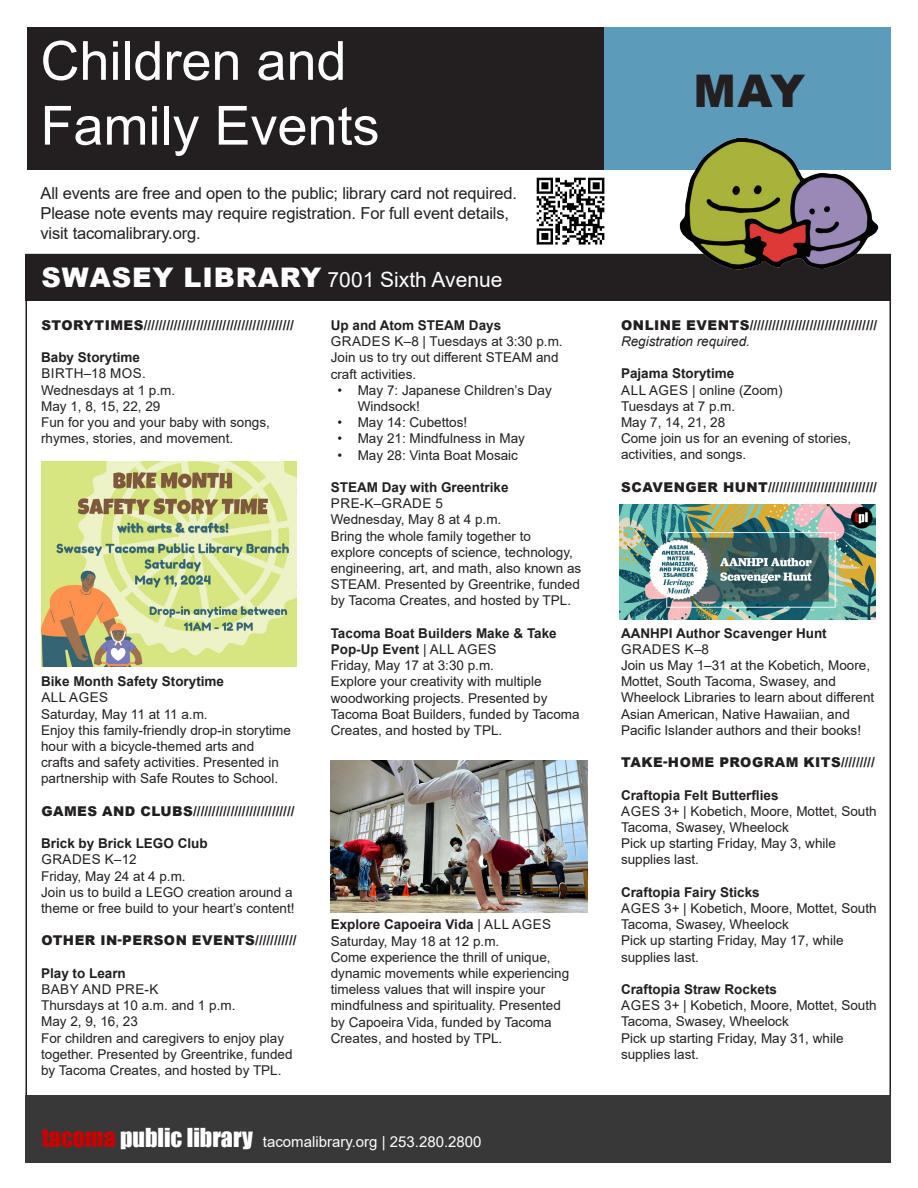
<style>
.page{position:relative;width:918px;height:1188px;background:#fff}
.page>*{position:absolute;margin:0;border:0;box-sizing:border-box;transform-origin:0 0}
.t1{font:54px "Arial";color:#fff}
.t2{font:900 45px "Arial";color:#231f20}
.t3{font:21px "Arial";color:#fff}
.t4{font:16.5px/19.8px "Arial";letter-spacing:-.01em;color:#231f20}
.t5{font:15px "Arial";color:#fff}
.Paragraph_Style_2{font:13.5px/16.2px "Arial";color:#231f20}
.t6{font:700 13.5px/16.2px "Arial";color:#231f20}
.t7{font:900 13.5px "Arial";letter-spacing:.035em;color:#231f20}
.Paragraph_Style_2-2{font:13.5px "Arial";letter-spacing:.035em;color:#231f20}
.t8{font:italic 13.5px "Arial";color:#231f20}
.s1{font-weight:900;font-size:27px}
.s2{font-weight:400}
.s3{font-family:"Impact";font-size:24px;color:#c00}
.s4{font-family:"Impact";font-size:24px}
</style>
<div class="page">
<div style="left:27px;top:27px;width:577px;height:143px;background:#231f20"></div>
<div style="left:604px;top:27px;width:287px;height:143px;background:#5c9bba"></div>
<div style="left:26px;top:255px;width:865px;height:46px;background:#231f20"></div>
<div style="left:26px;top:1095px;width:865px;height:68px;background:#373837"></div>
<img style="left:536px;top:177px;width:69px;height:68px">
<img style="left:665px;top:137px;width:226px;height:133px">
<img style="left:331px;top:760px;width:256px;height:153px">
<img style="left:42px;top:462px;width:255px;height:205px">
<img style="left:619px;top:505px;width:257px;height:114px">
<p class="t1" style="left:40px;top:24px;width:308px">Children and</p>
<p class="t1" style="left:40px;top:88px;width:341px">Family Events</p>
<p class="t4" style="left:40px;top:184px;width:478px">All events are free and open to the public; library card not required.<br>Please note events may require registration. For full event details, visit tacomalibrary.org.</p>
<p class="t3" style="left:41px;top:265px;width:462px"><span class="s1">SWASEY LIBRARY</span> 7001 Sixth Avenue</p>
<p class="t7" style="left:41px;top:315px;width:254px">STORYTIMES////////////////////////////////////////</p>
<p class="t6" style="left:41px;top:350px;width:101px">Baby Storytime</p>
<p class="Paragraph_Style_2-2" style="left:41px;top:364px;width:106px">BIRTH–18 MOS.</p>
<p class="Paragraph_Style_2" style="left:41px;top:382px;width:136px">Wednesdays at 1 p.m.</p>
<p class="Paragraph_Style_2" style="left:41px;top:398px;width:121px">May 1, 8, 15, 22, 29</p>
<p class="Paragraph_Style_2" style="left:41px;top:414px;width:230px">Fun for you and your baby with songs, rhymes, stories, and movement.</p>
<p class="t6" style="left:41px;top:674px;width:185px">Bike Month Safety Storytime</p>
<p class="Paragraph_Style_2" style="left:41px;top:689px;width:68px">ALL AGES</p>
<p class="Paragraph_Style_2" style="left:41px;top:706px;width:168px">Saturday, May 11 at 11 a.m.</p>
<p class="Paragraph_Style_2" style="left:41px;top:722px;width:251px">Enjoy this family-friendly drop-in storytime hour with a bicycle-themed arts and<br>crafts and safety activities. Presented in partnership with Safe Routes to School.</p>
<p class="t7" style="left:41px;top:801px;width:255px">GAMES AND CLUBS///////////////////////////</p>
<p class="t6" style="left:41px;top:836px;width:168px">Brick by Brick LEGO Club</p>
<p class="Paragraph_Style_2-2" style="left:41px;top:850px;width:97px">GRADES K–12</p>
<p class="Paragraph_Style_2" style="left:41px;top:868px;width:146px">Friday, May 24 at 4 p.m.</p>
<p class="Paragraph_Style_2" style="left:41px;top:884px;width:255px">Join us to build a LEGO creation around a theme or free build to your heart’s content!</p>
<p class="t7" style="left:41px;top:931px;width:257px">OTHER IN-PERSON EVENTS///////////</p>
<p class="t6" style="left:41px;top:965px;width:86px">Play to Learn</p>
<p class="Paragraph_Style_2-2" style="left:41px;top:980px;width:119px">BABY AND PRE-K</p>
<p class="Paragraph_Style_2" style="left:41px;top:997px;width:196px">Thursdays at 10 a.m. and 1 p.m.</p>
<p class="Paragraph_Style_2" style="left:41px;top:1013px;width:98px">May 2, 9, 16, 23</p>
<p class="Paragraph_Style_2" style="left:41px;top:1030px;width:253px">For children and caregivers to enjoy play together. Presented by Greentrike, funded by Tacoma Creates, and hosted by TPL.</p>
<p class="t6" style="left:331px;top:317px;width:172px">Up and Atom STEAM Days</p>
<p class="Paragraph_Style_2" style="left:331px;top:333px;width:233px">GRADES K–8 | Tuesdays at 3:30 p.m.</p>
<p class="Paragraph_Style_2" style="left:331px;top:349px;width:229px">Join us to try out different STEAM and craft activities.</p>
<p class="Paragraph_Style_2" style="left:358px;top:382px;width:196px;text-indent:-20px">• May 7: Japanese Children’s Day<br>Windsock!</p>
<p class="Paragraph_Style_2" style="left:338px;top:414px;width:131px">• May 14: Cubettos!</p>
<p class="Paragraph_Style_2" style="left:338px;top:430px;width:189px">• May 21: Mindfulness in May</p>
<p class="Paragraph_Style_2" style="left:338px;top:447px;width:182px">• May 28: Vinta Boat Mosaic</p>
<p class="t6" style="left:331px;top:479px;width:179px">STEAM Day with Greentrike</p>
<p class="Paragraph_Style_2-2" style="left:331px;top:494px;width:114px">PRE-K–GRADE 5</p>
<p class="Paragraph_Style_2" style="left:331px;top:511px;width:172px">Wednesday, May 8 at 4 p.m.</p>
<p class="Paragraph_Style_2" style="left:331px;top:528px;width:252px">Bring the whole family together to<br>explore concepts of science, technology, engineering, art, and math, also known as STEAM. Presented by Greentrike, funded by Tacoma Creates, and hosted by TPL.</p>
<p class="t6" style="left:331px;top:625px;width:228px">Tacoma Boat Builders Make &amp; Take<br>Pop-Up Event <span class="s2">| ALL AGES</span></p>
<p class="Paragraph_Style_2" style="left:331px;top:657px;width:165px">Friday, May 17 at 3:30 p.m.</p>
<p class="Paragraph_Style_2" style="left:331px;top:673px;width:250px">Explore your creativity with multiple woodworking projects. Presented by Tacoma Boat Builders, funded by Tacoma Creates, and hosted by TPL.</p>
<p class="t6" style="left:331px;top:917px;width:222px">Explore Capoeira Vida <span class="s2">| ALL AGES</span></p>
<p class="Paragraph_Style_2" style="left:331px;top:933px;width:170px">Saturday, May 18 at 12 p.m.</p>
<p class="Paragraph_Style_2" style="left:331px;top:949px;width:240px">Come experience the thrill of unique, dynamic movements while experiencing timeless values that will inspire your mindfulness and spirituality. Presented by Capoeira Vida, funded by Tacoma Creates, and hosted by TPL.</p>
<p class="t5" style="left:42px;top:1132px;width:441px"><span class="s3">tacoma</span> <span class="s4">public library</span> tacomalibrary.org | 253.280.2800</p>
<p class="t2" style="left:693px;top:58px;width:113px">MAY</p>
<p class="t7" style="left:621px;top:315px;width:258px">ONLINE EVENTS//////////////////////////////////</p>
<p class="t8" style="left:621px;top:333px;width:131px">Registration required.</p>
<p class="t6" style="left:621px;top:366px;width:115px">Pajama Storytime</p>
<p class="Paragraph_Style_2" style="left:621px;top:382px;width:163px">ALL AGES | online (Zoom)</p>
<p class="Paragraph_Style_2" style="left:621px;top:398px;width:116px">Tuesdays at 7 p.m.</p>
<p class="Paragraph_Style_2" style="left:621px;top:414px;width:106px">May 7, 14, 21, 28</p>
<p class="Paragraph_Style_2" style="left:621px;top:430px;width:232px">Come join us for an evening of stories, activities, and songs.</p>
<p class="t7" style="left:621px;top:477px;width:257px">SCAVENGER HUNT/////////////////////////////</p>
<p class="t6" style="left:621px;top:625px;width:207px">AANHPI Author Scavenger Hunt</p>
<p class="Paragraph_Style_2" style="left:621px;top:641px;width:89px">GRADES K–8</p>
<p class="Paragraph_Style_2" style="left:621px;top:657px;width:255px">Join us May 1–31 at the Kobetich, Moore, Mottet, South Tacoma, Swasey, and Wheelock Libraries to learn about different Asian American, Native Hawaiian, and Pacific Islander authors and their books!</p>
<p class="t7" style="left:621px;top:753px;width:255px">TAKE-HOME PROGRAM KITS/////////</p>
<p class="t6" style="left:621px;top:787px;width:159px">Craftopia Felt Butterflies</p>
<p class="Paragraph_Style_2" style="left:621px;top:803px;width:257px">AGES 3+ | Kobetich, Moore, Mottet, South<br>Tacoma, Swasey, Wheelock</p>
<p class="Paragraph_Style_2" style="left:621px;top:835px;width:217px">Pick up starting Friday, May 3, while supplies last.</p>
<p class="t6" style="left:621px;top:884px;width:140px">Craftopia Fairy Sticks</p>
<p class="Paragraph_Style_2" style="left:621px;top:900px;width:257px">AGES 3+ | Kobetich, Moore, Mottet, South<br>Tacoma, Swasey, Wheelock</p>
<p class="Paragraph_Style_2" style="left:621px;top:932px;width:224px">Pick up starting Friday, May 17, while supplies last.</p>
<p class="t6" style="left:621px;top:981px;width:158px">Craftopia Straw Rockets</p>
<p class="Paragraph_Style_2" style="left:621px;top:997px;width:257px">AGES 3+ | Kobetich, Moore, Mottet, South<br>Tacoma, Swasey, Wheelock</p>
<p class="Paragraph_Style_2" style="left:621px;top:1030px;width:224px">Pick up starting Friday, May 31, while supplies last.</p>
</div>
